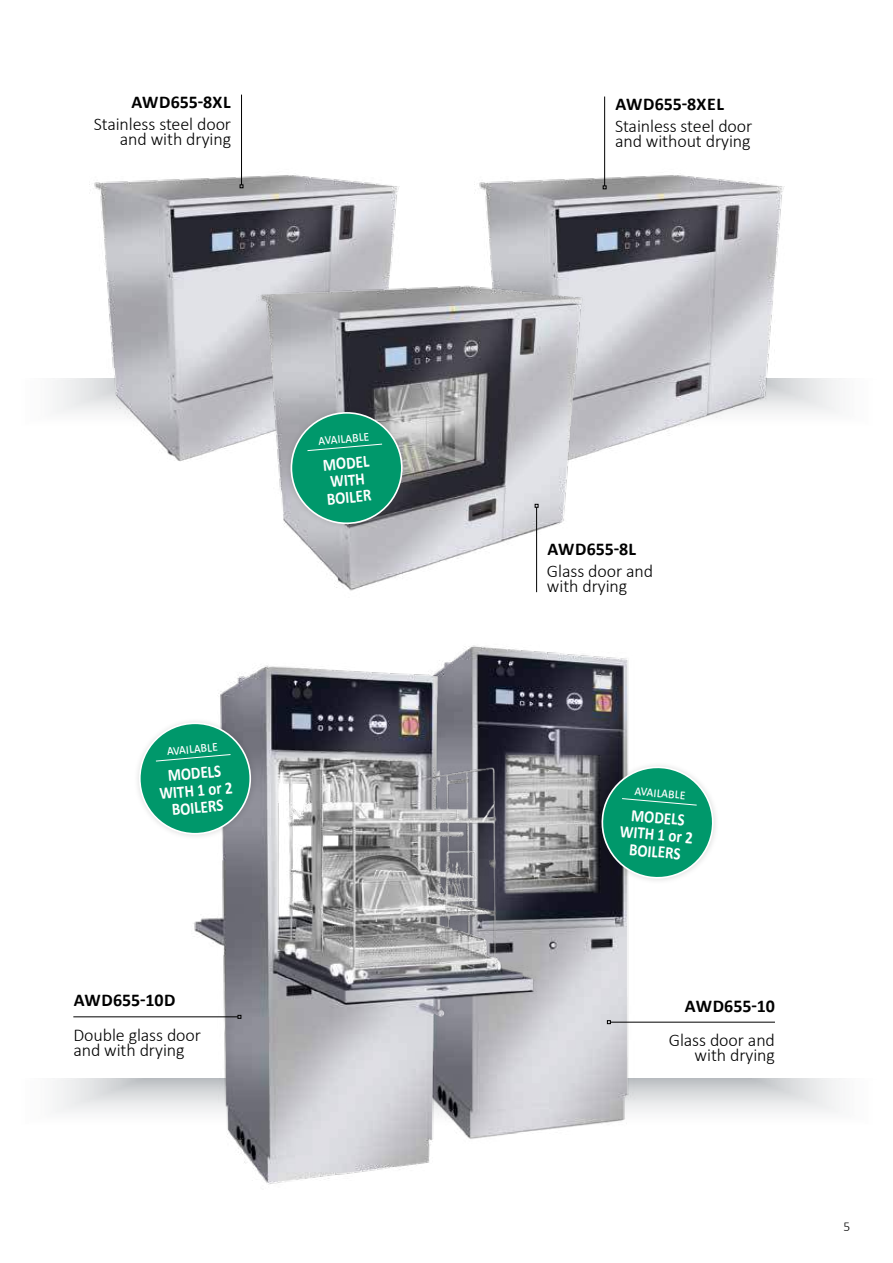
<style>
.page{position:relative;width:893px;height:1263px;background:#fff}
.page>*{position:absolute;margin:0;border:0;box-sizing:border-box;transform-origin:0 0}
.t1{font:300 18px/15px "Calibri";letter-spacing:-.005em;color:#000}
.t2{font:700 18px "Calibri";letter-spacing:.005em;color:#000}
.t3{font:700 17.4px/17.1px "Calibri";color:#fff;text-align:center;scale:.86 1}
.t4{font:14.85px "Calibri";color:#fff;scale:.9 1}
.t5{font:300 13.5px "Calibri";color:#000}
</style>
<div class="page">
<svg style="left:53px;top:1078px;width:789px;height:34px"></svg>
<img style="left:462px;top:645px;width:190px;height:480px">
<img style="left:176px;top:654px;width:415px;height:531px">
<svg style="left:53px;top:378px;width:789px;height:35px;fill:#eeefef"></svg>
<img style="left:89px;top:175px;width:311px;height:287px">
<img style="left:474px;top:159px;width:315px;height:296px">
<img style="left:256px;top:269px;width:331px;height:324px">
<hr style="left:0;top:950px;width:1px;height:55px;background:#333e48">
<hr style="left:0;top:432px;width:1px;height:54px;background:#333e48">
<div style="left:285px;top:407px;width:124px;height:123px;background:#000;opacity:.13"></div>
<div style="left:291px;top:413px;width:111px;height:110px;background:#00986b;border-radius:50%"></div>
<div style="left:291px;top:412px;width:112px;height:112px;border:2px solid #fff;border-radius:50%"></div>
<svg style="left:307px;top:443px;width:76px;height:9px"></svg>
<hr style="left:604px;top:97px;width:1px;height:89px;background:#000">
<svg style="left:603px;top:185px;width:3px;height:4px"></svg>
<hr style="left:241px;top:95px;width:1px;height:90px;background:#000">
<hr style="left:536px;top:507px;width:1px;height:85px;background:#000">
<svg style="left:535px;top:504px;width:3px;height:4px"></svg>
<hr style="left:610px;top:1022px;width:165px;height:1px;background:#000">
<svg style="left:607px;top:1020px;width:4px;height:4px"></svg>
<hr style="left:73px;top:1016px;width:165px;height:1px;background:#000">
<svg style="left:238px;top:1015px;width:3px;height:4px"></svg>
<div style="left:134px;top:717px;width:123px;height:124px;background:#000;opacity:.13"></div>
<div style="left:140px;top:723px;width:110px;height:111px;background:#00986b;border-radius:50%"></div>
<div style="left:139px;top:722px;width:112px;height:112px;border:2px solid #fff;border-radius:50%"></div>
<svg style="left:155px;top:754px;width:76px;height:8px"></svg>
<div style="left:596px;top:761px;width:124px;height:124px;background:#000;opacity:.13"></div>
<svg style="left:596px;top:761px;width:123px;height:121px"></svg>
<p class="t2" style="left:131px;top:89px;width:101px">AWD655-8XL</p>
<p class="t2" style="left:615px;top:91px;width:110px">AWD655-8XEL</p>
<p class="t1" style="left:94px;top:116px;width:139px;text-align:right">Stainless steel door and with drying</p>
<p class="t1" style="left:615px;top:118px;width:139px">Stainless steel door and without drying</p>
<p class="t4" style="left:318px;top:430px;width:58px;rotate:-5deg">available</p>
<p class="t3" style="left:322px;top:456px;width:55px;text-align:left;rotate:-5deg">MODEL<br>WITH<br>BOILER</p>
<p class="t4" style="left:166px;top:740px;width:58px;rotate:-5deg">available</p>
<p class="t3" style="left:157px;top:768px;width:87px;rotate:-5deg">MODELS<br>WITH 1 or 2<br>BOILERS</p>
<p class="t2" style="left:74px;top:988px;width:103px">AWD655-10D</p>
<p class="t1" style="left:73px;top:1027px;width:129px">Double glass door and with drying</p>
<p class="t2" style="left:547px;top:536px;width:90px">AWD655-8L</p>
<p class="t1" style="left:547px;top:563px;width:108px">Glass door and with drying</p>
<p class="t4" style="left:636px;top:780px;width:58px;rotate:5deg">available</p>
<p class="t3" style="left:622px;top:805px;width:87px;rotate:5deg">MODELS<br>WITH 1 or 2<br>BOILERS</p>
<p class="t2" style="left:685px;top:993px;width:92px">AWD655-10</p>
<p class="t1" style="left:669px;top:1032px;width:108px;text-align:right">Glass door and with drying</p>
<p class="t5" style="left:844px;top:1218px;width:8px">5</p>
</div>
